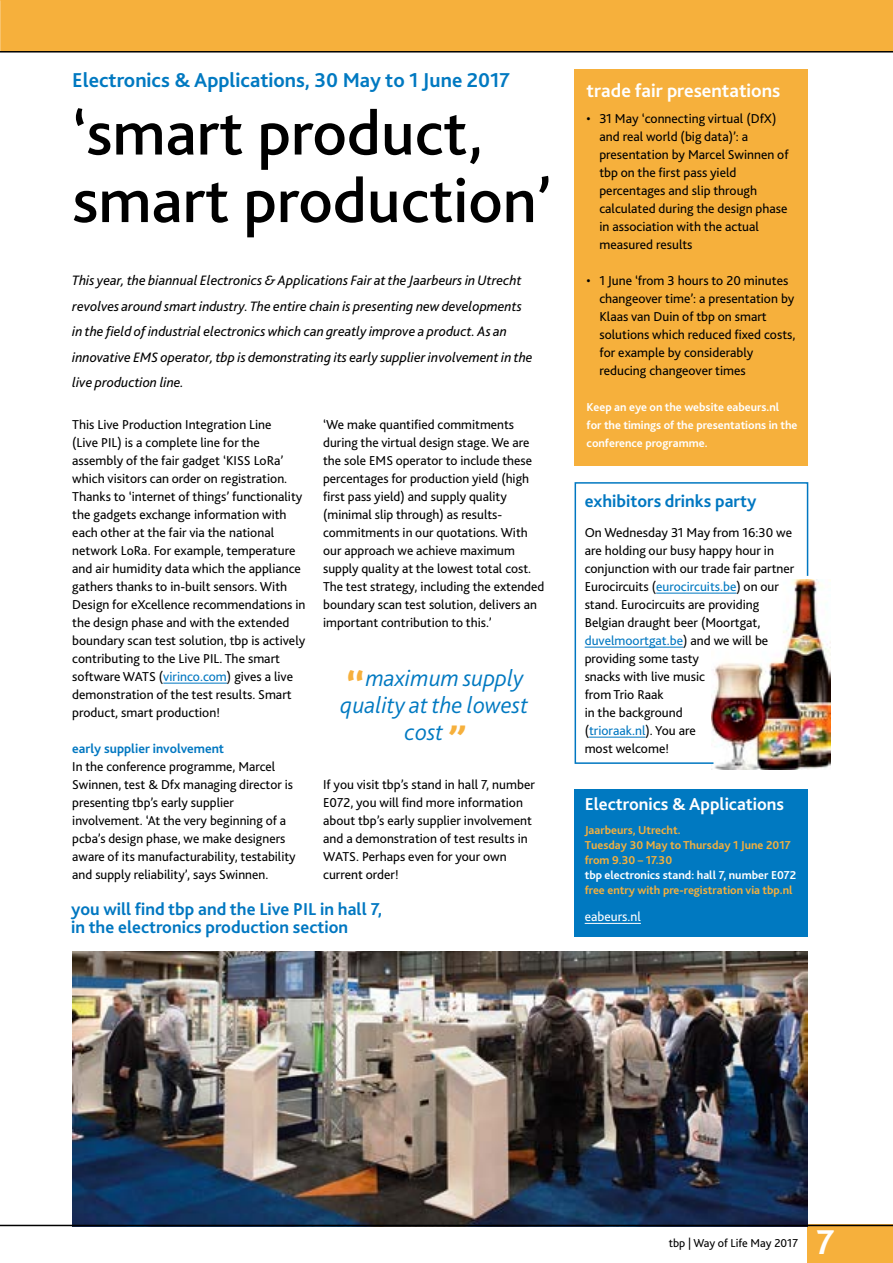
<style>
.page{position:relative;width:893px;height:1263px;background:#fff}
.page>*{position:absolute;margin:0;border:0;box-sizing:border-box;transform-origin:0 0}
.t1{font:500 64.5px/67.5px "Bliss 2";color:#000}
.t2{font:700 36px "Bliss 2";color:#fff}
.t3{font:italic 300 24px/27px "Bliss 2";color:#0079c1;text-align:center}
.t4{font:700 21px "Bliss 2";color:#0079c1}
.t5{font:700 19.5px "Bliss 2";color:#fff}
.t6{font:700 18px/18px "Bliss 2";color:#0077c1}
.t7{font:700 18px "Bliss 2";color:#fff}
.t8{font:italic 14.25px/25.5px "Bliss 2";color:#000}
.t9{font:13.5px/18px "Bliss 2";color:#000}
.t10{font:700 13.5px "Bliss 2";color:#0077c1}
.t11{font:13.5px "Bliss 2";color:#fff}
.t12{font:700 12px/18px "Bliss 2";color:#fff}
.t13{font:700 12px/15px "Bliss 2";color:#f6b03c}
.t14{font:12px "Bliss 2";color:#000}
.s1{color:#0077c1}
.s2{font-weight:800;font-size:37.5px;color:#f6b03c}
.s3{font-weight:800;font-size:36px;color:#f6b03c}
.s4{color:#0079c1}
</style>
<div class="page">
<div style="left:574px;top:789px;width:234px;height:147px;background:#0079c1"></div>
<img style="left:711px;top:579px;width:119px;height:191px">
<div style="left:574px;top:69px;width:234px;height:396px;background:#f6b03c"></div>
<div style="left:808px;top:1225px;width:85px;height:38px;background:#f6b03c"></div>
<hr style="left:163px;top:683px;width:64px;height:1px;background:#0077c1">
<div style="left:0;top:0;width:893px;height:51px;background:#f6b03c"></div>
<hr style="left:585px;top:923px;width:56px;height:1px;background:#fff">
<img style="left:72px;top:951px;width:736px;height:274px">
<hr style="left:0;top:1225px;width:893px;height:1px;background:#000">
<svg style="left:574px;top:482px;width:235px;height:283px"></svg>
<hr style="left:0;top:51px;width:893px;height:2px;background:#000">
<h3 class="t4" style="left:72px;top:67px;width:439px">Electronics &amp; Applications, 30 May to 1 June 2017</h3>
<h1 class="t1" style="left:72px;top:98px;width:481px">‘smart product, smart production’</h1>
<p class="t8" style="left:72px;top:267px;width:462px">This year, the biannual Electronics &amp; Applications Fair at the Jaarbeurs in Utrecht revolves around smart industry. The entire chain is presenting new developments in the field of industrial electronics which can greatly improve a product. As an innovative EMS operator, tbp is demonstrating its early supplier involvement in the live production line.</p>
<p class="t9" style="left:72px;top:415px;width:235px">This Live Production Integration Line<br>(Live PIL) is a complete line for the assembly of the fair gadget ‘KISS LoRa’ which visitors can order on registration.<br>Thanks to ‘internet of things’ functionality the gadgets exchange information with each other at the fair via the national network LoRa. For example, temperature and air humidity data which the appliance gathers thanks to in-built sensors. With Design for eXcellence recommendations in the design phase and with the extended boundary scan test solution, tbp is actively contributing to the Live PIL. The smart software WATS (<span class="s1">virinco.com</span>) gives a live demonstration of the test results. Smart product, smart production!</p>
<p class="t10" style="left:72px;top:740px;width:153px">early supplier involvement</p>
<p class="t9" style="left:72px;top:757px;width:225px">In the conference programme, Marcel Swinnen, test &amp; Dfx managing director is presenting tbp’s early supplier involvement. ‘At the very beginning of a pcba’s design phase, we make designers aware of its manufacturability, testability and supply reliability’, says Swinnen.</p>
<p class="t9" style="left:323px;top:415px;width:223px">‘We make quantified commitments during the virtual design stage. We are the sole EMS operator to include these percentages for production yield (high first pass yield) and supply quality (minimal slip through) as results&shy;commitments in our quotations. With our approach we achieve maximum supply quality at the lowest total cost.<br>The test strategy, including the extended boundary scan test solution, delivers an important contribution to this.’</p>
<h3 class="t3" style="left:340px;top:664px;width:189px"><span class="s2">“</span> maximum supply quality at the lowest cost <span class="s3">”</span></h3>
<p class="t9" style="left:323px;top:775px;width:213px">If you visit tbp’s stand in hall 7, number E072, you will find more information about tbp’s early supplier involvement and a demonstration of test results in WATS. Perhaps even for your own current order!</p>
<h3 class="t6" style="left:71px;top:900px;width:312px">you will find tbp and the Live PIL in hall 7, in the electronics production section</h3>
<h3 class="t5" style="left:587px;top:78px;width:195px">trade fair presentations</h3>
<p class="t9" style="left:599px;top:109px;width:191px;text-indent:-13px">• 31 May ‘connecting virtual (DfX) and real world (big data)’: a presentation by Marcel Swinnen of tbp on the first pass yield percentages and slip through calculated during the design phase in association with the actual measured results</p>
<p class="t9" style="left:599px;top:271px;width:198px;text-indent:-13px">• 1 June ‘from 3 hours to 20 minutes changeover time’: a presentation by<br>Klaas van Duin of tbp on smart solutions which reduced fixed costs, for example by considerably reducing changeover times</p>
<p class="t12" style="left:587px;top:398px;width:212px">Keep an eye on the website eabeurs.nl<br>for the timings of the presentations in the conference programme.</p>
<h3 class="t6" style="left:585px;top:492px;width:173px">exhibitors drinks party</h3>
<p class="t9" style="left:585px;top:523px;width:211px">On Wednesday 31 May from 16:30 we are holding our busy happy hour in conjunction with our trade fair partner<br>Eurocircuits (<span class="s4">eurocircuits.be</span>) on our stand. Eurocircuits are providing<br>Belgian draught beer (Moortgat, <span class="s1">duvelmoortgat.be</span>) and we will be providing some tasty<br>snacks with live music<br>from Trio Raak<br>in the background<br>(<span class="s1">trioraak.nl</span>). You are<br>most welcome!</p>
<h3 class="t7" style="left:585px;top:793px;width:201px">Electronics &amp; Applications</h3>
<p class="t13" style="left:585px;top:822px;width:208px">Jaarbeurs, Utrecht.<br>Tuesday 30 May to Thursday 1 June 2017 from 9.30 – 17.30</p>
<p class="t12" style="left:585px;top:866px;width:213px">tbp electronics stand: hall 7, number E072</p>
<p class="t13" style="left:585px;top:882px;width:209px">free entry with pre-registration via tbp.nl</p>
<p class="t11" style="left:585px;top:908px;width:58px">eabeurs.nl</p>
<p class="t14" style="left:669px;top:1235px;width:131px">tbp | Way of Life May 2017</p>
<h2 class="t2" style="left:816px;top:1220px;width:19px">7</h2>
</div>
